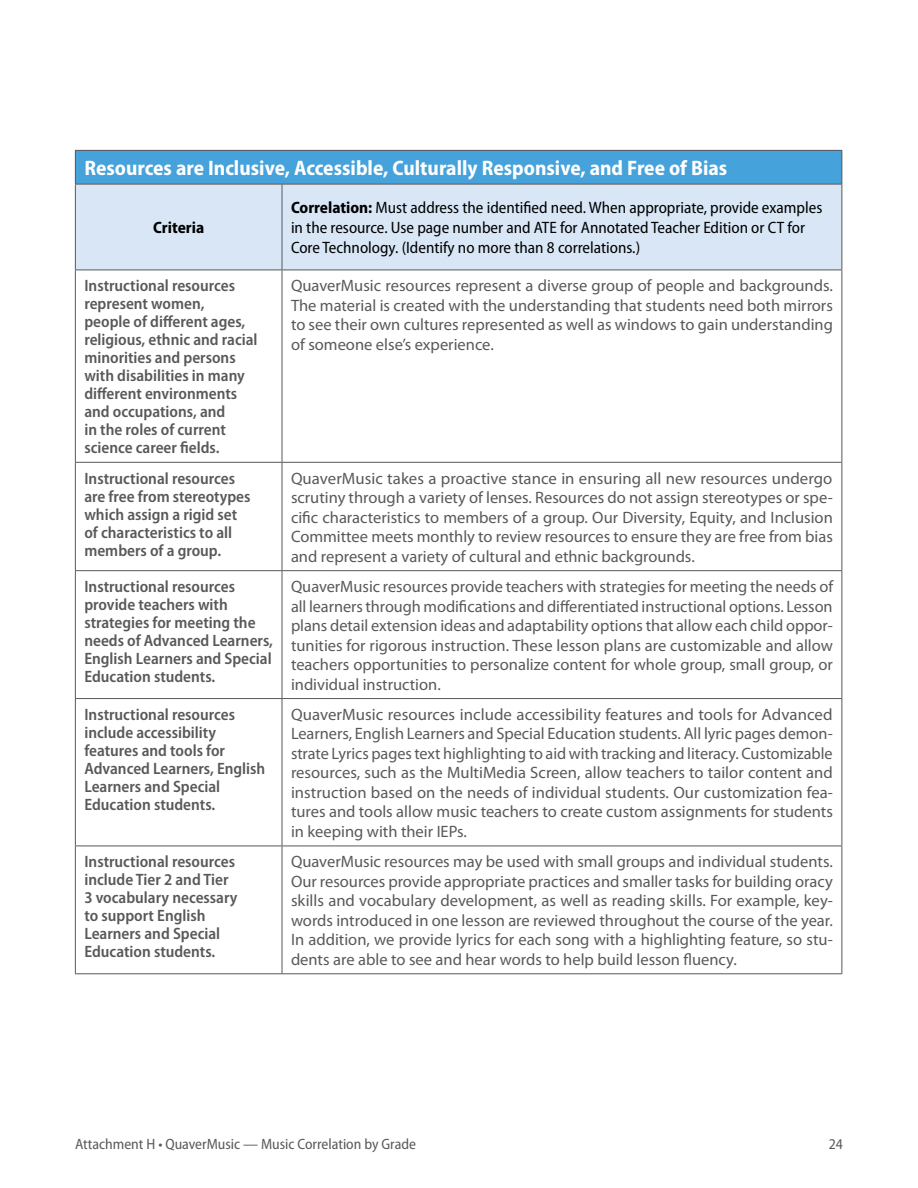
<style>
.page{position:relative;width:918px;height:1188px;background:#fff}
.page>*{position:absolute;margin:0;border:0;box-sizing:border-box;transform-origin:0 0}
.t1{font:700 semi-condensed 21px "Myriad Pro";color:#fff}
.t2{font:16.5px/19.5px "Myriad Pro";color:#58595b;text-align:justify}
.t3{font:600 semi-condensed 16.5px/18px "Myriad Pro";color:#58595b}
.t4{font:semi-condensed 16.5px/19.8px "Myriad Pro";color:#000}
.t5{font:700 semi-condensed 16.5px "Myriad Pro";color:#000}
.t6{font:semi-condensed 15px "Myriad Pro";color:#58595b}
.s1{font-weight:700}
</style>
<div class="page">
<div style="left:75px;top:150px;width:767px;height:34px;background:#45a2da"></div>
<div style="left:76px;top:185px;width:766px;height:85px;background:#d8e6f6"></div>
<hr style="left:75px;top:150px;width:207px;height:1px;background:#58595b">
<hr style="left:75px;top:151px;width:1px;height:33px;background:#58595b">
<hr style="left:282px;top:150px;width:560px;height:1px;background:#58595b">
<hr style="left:842px;top:151px;width:1px;height:33px;background:#58595b">
<hr style="left:75px;top:184px;width:207px;height:1px;background:#58595b">
<hr style="left:75px;top:185px;width:1px;height:85px;background:#58595b">
<hr style="left:282px;top:185px;width:1px;height:85px;background:#58595b">
<hr style="left:282px;top:184px;width:560px;height:1px;background:#58595b">
<hr style="left:842px;top:185px;width:1px;height:85px;background:#58595b">
<hr style="left:75px;top:270px;width:1px;height:192px;background:#58595b">
<hr style="left:75px;top:463px;width:1px;height:107px;background:#58595b">
<hr style="left:75px;top:571px;width:1px;height:127px;background:#58595b">
<hr style="left:75px;top:699px;width:1px;height:147px;background:#58595b">
<hr style="left:75px;top:846px;width:1px;height:127px;background:#58595b">
<hr style="left:75px;top:270px;width:207px;height:1px;background:#58595b">
<hr style="left:282px;top:270px;width:560px;height:1px;background:#58595b">
<hr style="left:282px;top:270px;width:1px;height:192px;background:#58595b">
<hr style="left:842px;top:270px;width:1px;height:192px;background:#58595b">
<hr style="left:282px;top:463px;width:1px;height:107px;background:#58595b">
<hr style="left:842px;top:463px;width:1px;height:107px;background:#58595b">
<hr style="left:282px;top:571px;width:1px;height:127px;background:#58595b">
<hr style="left:842px;top:571px;width:1px;height:127px;background:#58595b">
<hr style="left:282px;top:699px;width:1px;height:147px;background:#58595b">
<hr style="left:842px;top:699px;width:1px;height:147px;background:#58595b">
<hr style="left:282px;top:846px;width:1px;height:127px;background:#58595b">
<hr style="left:842px;top:846px;width:1px;height:127px;background:#58595b">
<hr style="left:75px;top:462px;width:207px;height:1px;background:#58595b">
<hr style="left:282px;top:462px;width:560px;height:1px;background:#58595b">
<hr style="left:75px;top:570px;width:207px;height:1px;background:#58595b">
<hr style="left:282px;top:570px;width:560px;height:1px;background:#58595b">
<hr style="left:75px;top:698px;width:207px;height:1px;background:#58595b">
<hr style="left:282px;top:698px;width:560px;height:1px;background:#58595b">
<hr style="left:75px;top:846px;width:207px;height:1px;background:#58595b">
<hr style="left:282px;top:846px;width:560px;height:1px;background:#58595b">
<hr style="left:75px;top:973px;width:207px;height:1px;background:#58595b">
<hr style="left:282px;top:973px;width:560px;height:1px;background:#58595b">
<p class="t1" style="left:84px;top:155px;width:644px">Resources are Inclusive, Accessible, Culturally Responsive, and Free of Bias</p>
<p class="t5" style="left:153px;top:217px;width:53px">Criteria</p>
<p class="t4" style="left:291px;top:198px;width:533px"><span class="s1">Correlation:</span> Must address the identified need. When appropriate, provide examples in the resource. Use page number and ATE for Annotated Teacher Edition or CT for<br>Core Technology. (Identify no more than 8 correlations.)</p>
<p class="t3" style="left:84px;top:276px;width:175px">Instructional resources represent women,<br>people of different ages, religious, ethnic and racial minorities and persons with disabilities in many different environments and occupations, and<br>in the roles of current science career fields.</p>
<p class="t2" style="left:291px;top:276px;width:543px">QuaverMusic resources represent a diverse group of people and backgrounds.<br>The material is created with the understanding that students need both mirrors to see their own cultures represented as well as windows to gain understanding of someone else’s experience.</p>
<p class="t3" style="left:84px;top:469px;width:168px">Instructional resources are free from stereotypes which assign a rigid set of characteristics to all members of a group.</p>
<p class="t2" style="left:291px;top:468px;width:543px">QuaverMusic takes a proactive stance in ensuring all new resources undergo scrutiny through a variety of lenses. Resources do not assign stereotypes or spe&shy;cific characteristics to members of a group. Our Diversity, Equity, and Inclusion Committee meets monthly to review resources to ensure they are free from bias and represent a variety of cultural and ethnic backgrounds.</p>
<p class="t3" style="left:84px;top:577px;width:190px">Instructional resources provide teachers with strategies for meeting the needs of Advanced Learners,<br>English Learners and Special<br>Education students.</p>
<p class="t2" style="left:291px;top:577px;width:544px">QuaverMusic resources provide teachers with strategies for meeting the needs of all learners through modifications and differentiated instructional options. Lesson plans detail extension ideas and adaptability options that allow each child oppor&shy;tunities for rigorous instruction. These lesson plans are customizable and allow teachers opportunities to personalize content for whole group, small group, or individual instruction.</p>
<p class="t3" style="left:84px;top:705px;width:183px">Instructional resources include accessibility features and tools for<br>Advanced Learners, English<br>Learners and Special<br>Education students.</p>
<p class="t2" style="left:291px;top:704px;width:543px">QuaverMusic resources include accessibility features and tools for Advanced Learners, English Learners and Special Education students. All lyric pages demon&shy;strate Lyrics pages text highlighting to aid with tracking and literacy. Customizable resources, such as the MultiMedia Screen, allow teachers to tailor content and instruction based on the needs of individual students. Our customization fea&shy;tures and tools allow music teachers to create custom assignments for students in keeping with their IEPs.</p>
<p class="t3" style="left:84px;top:852px;width:155px">Instructional resources include Tier 2 and Tier<br>3 vocabulary necessary to support English<br>Learners and Special<br>Education students.</p>
<p class="t2" style="left:291px;top:852px;width:543px">QuaverMusic resources may be used with small groups and individual students.<br>Our resources provide appropriate practices and smaller tasks for building oracy skills and vocabulary development, as well as reading skills. For example, key&shy;words introduced in one lesson are reviewed throughout the course of the year.<br>In addition, we provide lyrics for each song with a highlighting feature, so stu&shy;dents are able to see and hear words to help build lesson fluency.</p>
<p class="t6" style="left:75px;top:1135px;width:343px">Attachment H • QuaverMusic — Music Correlation by Grade</p>
<p class="t6" style="left:829px;top:1135px;width:16px">24</p>
</div>
